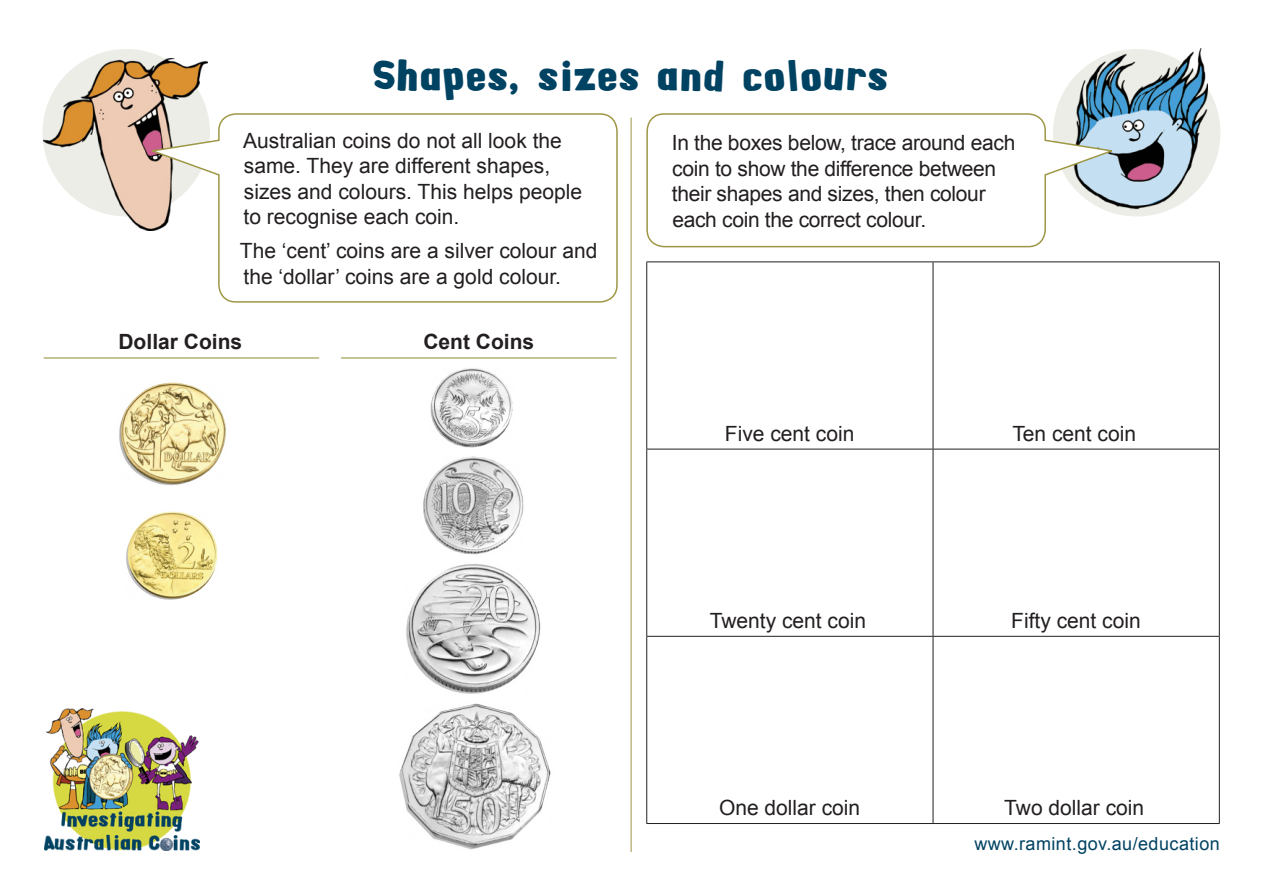
<style>
.page{position:relative;width:1263px;height:893px;background:#fff}
.page>*{position:absolute;margin:0;border:0;box-sizing:border-box;transform-origin:0 0}
.Sheet_Heading{font:39px "Alpha Fridge Magnets";letter-spacing:.05em;color:#004262}
.Bubble_Text{font:21px/25.5px "Arial";color:#231f20}
.t1{font:700 21px "Arial";color:#231f20}
.t2{font:18px "Arial";letter-spacing:.025em;color:#004262}
</style>
<div class="page">
<img style="left:44px;top:709px;width:156px;height:141px">
<div style="left:1053px;top:49px;width:167px;height:167px;background:#ecede6;border-radius:50%"></div>
<hr style="left:631px;top:118px;width:1px;height:734px;background:#9d9746">
<img style="left:1064px;top:49px;width:144px;height:163px">
<img style="left:43px;top:59px;width:164px;height:171px">
<svg style="left:146px;top:112px;width:472px;height:191px"></svg>
<svg style="left:646px;top:112px;width:472px;height:136px"></svg>
<img style="left:119px;top:382px;width:107px;height:103px">
<img style="left:126px;top:511px;width:92px;height:89px">
<img style="left:430px;top:368px;width:83px;height:80px">
<img style="left:423px;top:456px;width:101px;height:99px">
<img style="left:406px;top:564px;width:135px;height:130px">
<img style="left:399px;top:703px;width:152px;height:147px">
<hr style="left:646px;top:261px;width:287px;height:1px;background:#231f20">
<hr style="left:646px;top:262px;width:1px;height:187px;background:#231f20">
<hr style="left:933px;top:261px;width:287px;height:1px;background:#231f20">
<hr style="left:933px;top:262px;width:1px;height:187px;background:#231f20">
<hr style="left:1219px;top:262px;width:1px;height:187px;background:#231f20">
<hr style="left:646px;top:449px;width:287px;height:1px;background:#231f20">
<hr style="left:646px;top:449px;width:1px;height:187px;background:#231f20">
<hr style="left:933px;top:449px;width:287px;height:1px;background:#231f20">
<hr style="left:933px;top:449px;width:1px;height:187px;background:#231f20">
<hr style="left:1219px;top:449px;width:1px;height:187px;background:#231f20">
<hr style="left:646px;top:636px;width:287px;height:1px;background:#231f20">
<hr style="left:646px;top:637px;width:1px;height:186px;background:#231f20">
<hr style="left:933px;top:636px;width:287px;height:1px;background:#231f20">
<hr style="left:933px;top:637px;width:1px;height:186px;background:#231f20">
<hr style="left:1219px;top:637px;width:1px;height:186px;background:#231f20">
<hr style="left:646px;top:823px;width:287px;height:1px;background:#231f20">
<hr style="left:933px;top:823px;width:287px;height:1px;background:#231f20">
<hr style="left:341px;top:357px;width:276px;height:2px;background:#9d9746">
<hr style="left:44px;top:357px;width:275px;height:2px;background:#9d9746">
<h1 class="Sheet_Heading" style="left:375px;top:49px;width:515px">Shapes, sizes and colours</h1>
<p class="Bubble_Text" style="left:243px;top:128px;width:340px">Australian coins do not all look the same. They are different shapes, sizes and colours. This helps people to recognise each coin.</p>
<p class="Bubble_Text" style="left:240px;top:239px;width:359px">The ‘cent’ coins are a silver colour and the ‘dollar’ coins are a gold colour.</p>
<p class="Bubble_Text" style="left:672px;top:130px;width:345px">In the boxes below, trace around each coin to show the difference between their shapes and sizes, then colour each coin the correct colour.</p>
<p class="t1" style="left:118px;top:328px;width:125px">Dollar Coins</p>
<p class="t1" style="left:423px;top:328px;width:112px">Cent Coins</p>
<p class="Bubble_Text" style="left:725px;top:421px;width:131px">Five cent coin</p>
<p class="Bubble_Text" style="left:1012px;top:421px;width:125px">Ten cent coin</p>
<p class="Bubble_Text" style="left:710px;top:608px;width:158px">Twenty cent coin</p>
<p class="Bubble_Text" style="left:1011px;top:608px;width:131px">Fifty cent coin</p>
<p class="Bubble_Text" style="left:719px;top:795px;width:143px">One dollar coin</p>
<p class="Bubble_Text" style="left:1004px;top:795px;width:142px">Two dollar coin</p>
<p class="t2" style="left:974px;top:832px;width:247px">www.ramint.gov.au/education</p>
</div>
